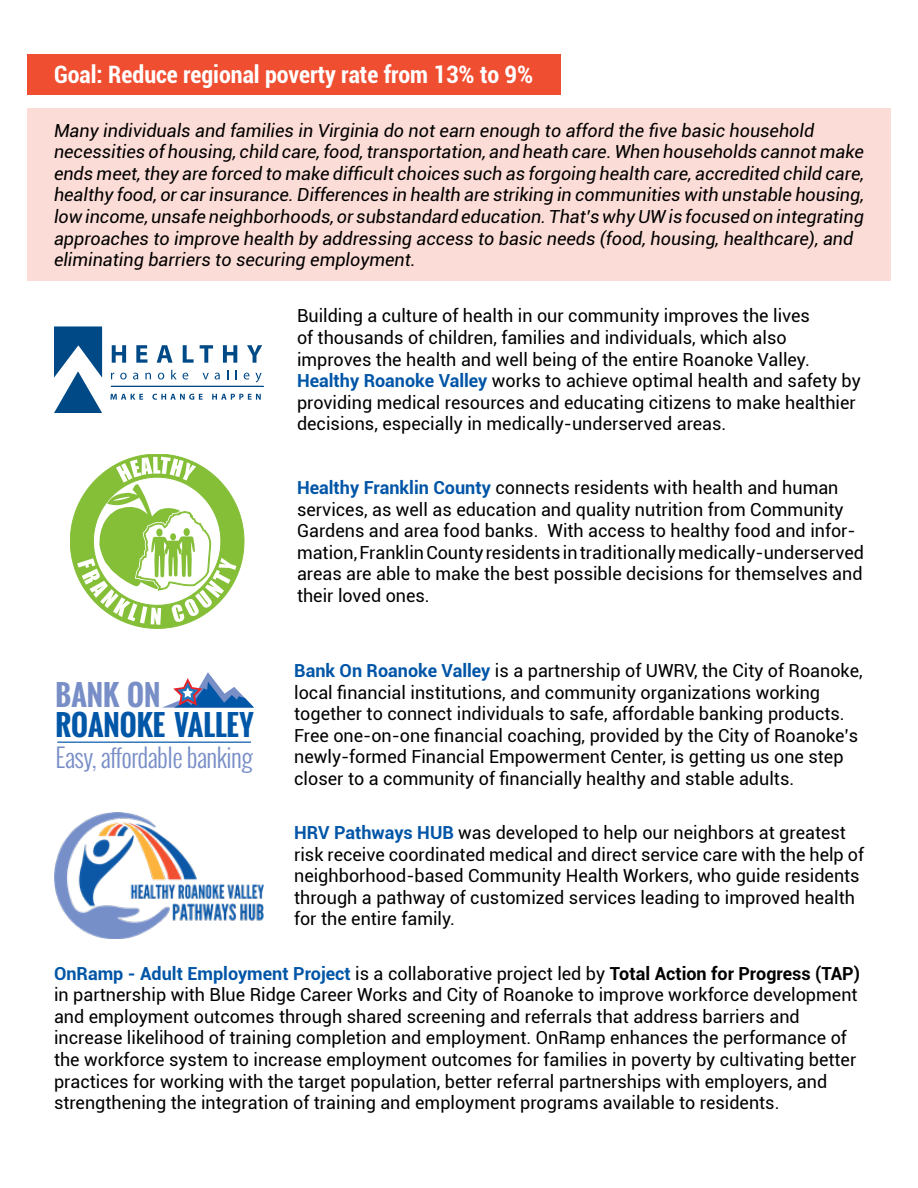
<style>
.page{position:relative;width:918px;height:1188px;background:#fff}
.page>*{position:absolute;margin:0;border:0;box-sizing:border-box;transform-origin:0 0}
.t1{font:700 28.5px "Oswald";color:#0056a7}
.t2{font:700 28.5px "Oswald";color:#788ec7}
.t3{font:300 25.65px "Oswald";letter-spacing:-.025em;color:#788ec7}
.t4{font:700 condensed 24px "Roboto";color:#fff}
.t5{font:18px/21.6px "Roboto";color:#000}
.t6{font:italic 18px/21.6px "Roboto";color:#000}
.s1{font-weight:700;color:#0055a7}
.s2{font-weight:700}
</style>
<div class="page">
<div style="left:27px;top:108px;width:864px;height:173px;background:#fcdcd6"></div>
<svg style="left:112px;top:345px;width:14px;height:18px"></svg>
<svg style="left:136px;top:345px;width:11px;height:18px"></svg>
<svg style="left:157px;top:345px;width:16px;height:18px"></svg>
<svg style="left:183px;top:345px;width:11px;height:18px"></svg>
<svg style="left:200px;top:345px;width:13px;height:18px"></svg>
<svg style="left:223px;top:345px;width:14px;height:18px"></svg>
<svg style="left:247px;top:345px;width:15px;height:18px"></svg>
<svg style="left:111px;top:373px;width:3px;height:6px"></svg>
<svg style="left:120px;top:373px;width:7px;height:7px"></svg>
<svg style="left:133px;top:373px;width:5px;height:7px"></svg>
<svg style="left:145px;top:373px;width:6px;height:6px"></svg>
<svg style="left:158px;top:373px;width:6px;height:7px"></svg>
<svg style="left:171px;top:370px;width:6px;height:9px"></svg>
<svg style="left:183px;top:373px;width:5px;height:6px"></svg>
<svg style="left:203px;top:373px;width:6px;height:6px"></svg>
<svg style="left:215px;top:373px;width:5px;height:7px"></svg>
<svg style="left:244px;top:373px;width:5px;height:6px"></svg>
<svg style="left:255px;top:373px;width:7px;height:9px"></svg>
<svg style="left:110px;top:394px;width:33px;height:6px"></svg>
<svg style="left:152px;top:394px;width:51px;height:6px"></svg>
<svg style="left:212px;top:394px;width:49px;height:6px"></svg>
<hr style="left:111px;top:386px;width:152px;height:1px;background:#004987">
<svg style="left:54px;top:326px;width:48px;height:87px"></svg>
<svg style="left:70px;top:454px;width:175px;height:174px"></svg>
<hr style="left:57px;top:742px;width:194px;height:1px;background:#0056a7">
<svg style="left:162px;top:672px;width:92px;height:36px"></svg>
<img style="left:54px;top:812px;width:209px;height:127px">
<div style="left:27px;top:54px;width:533px;height:40px;background:#f04e31"></div>
<h3 class="t4" style="left:54px;top:58px;width:481px">Goal: Reduce regional poverty rate from 13% to 9%</h3>
<p class="t6" style="left:54px;top:119px;width:811px">Many individuals and families in Virginia do not earn enough to afford the five basic household necessities of housing, child care, food, transportation, and heath care. When households cannot make ends meet, they are forced to make difficult choices such as forgoing health care, accredited child care, healthy food, or car insurance. Differences in health are striking in communities with unstable housing, low income, unsafe neighborhoods, or substandard education. That’s why UW is focused on integrating approaches to improve health by addressing access to basic needs (food, housing, healthcare), and eliminating barriers to securing employment.</p>
<p class="t5" style="left:297px;top:305px;width:565px">Building a culture of health in our community improves the lives<br>of thousands of children, families and individuals, which also improves the health and well being of the entire Roanoke Valley.<br><span class="s1">Healthy Roanoke Valley</span> works to achieve optimal health and safety by providing medical resources and educating citizens to make healthier decisions, especially in medically-underserved areas.</p>
<h1 class="t2" style="left:56px;top:673px;width:106px">BANK ON</h1>
<h1 class="t1" style="left:56px;top:703px;width:200px">ROANOKE VALLEY</h1>
<h2 class="t3" style="left:56px;top:739px;width:199px">Easy, affordable banking</h2>
<p class="t5" style="left:297px;top:476px;width:568px"><span class="s1">Healthy Franklin County</span> connects residents with health and human services, as well as education and quality nutrition from Community Gardens and area food banks. With access to healthy food and infor&shy;mation, Franklin County residents in traditionally medically-underserved areas are able to make the best possible decisions for themselves and their loved ones.</p>
<p class="t5" style="left:294px;top:659px;width:570px"><span class="s1">Bank On Roanoke Valley</span> is a partnership of UWRV, the City of Roanoke, local financial institutions, and community organizations working together to connect individuals to safe, affordable banking products.<br>Free one-on-one financial coaching, provided by the City of Roanoke’s newly-formed Financial Empowerment Center, is getting us one step closer to a community of financially healthy and stable adults.</p>
<p class="t5" style="left:294px;top:821px;width:571px"><span class="s1">HRV Pathways HUB</span> was developed to help our neighbors at greatest risk receive coordinated medical and direct service care with the help of neighborhood-based Community Health Workers, who guide residents through a pathway of customized services leading to improved health for the entire family.</p>
<p class="t5" style="left:54px;top:962px;width:807px"><span class="s1">OnRamp - Adult Employment Project</span> is a collaborative project led by <span class="s2">Total Action for Progress (TAP) </span>in partnership with Blue Ridge Career Works and City of Roanoke to improve workforce development and employment outcomes through shared screening and referrals that address barriers and increase likelihood of training completion and employment. OnRamp enhances the performance of the workforce system to increase employment outcomes for families in poverty by cultivating better practices for working with the target population, better referral partnerships with employers, and strengthening the integration of training and employment programs available to residents.</p>
</div>
